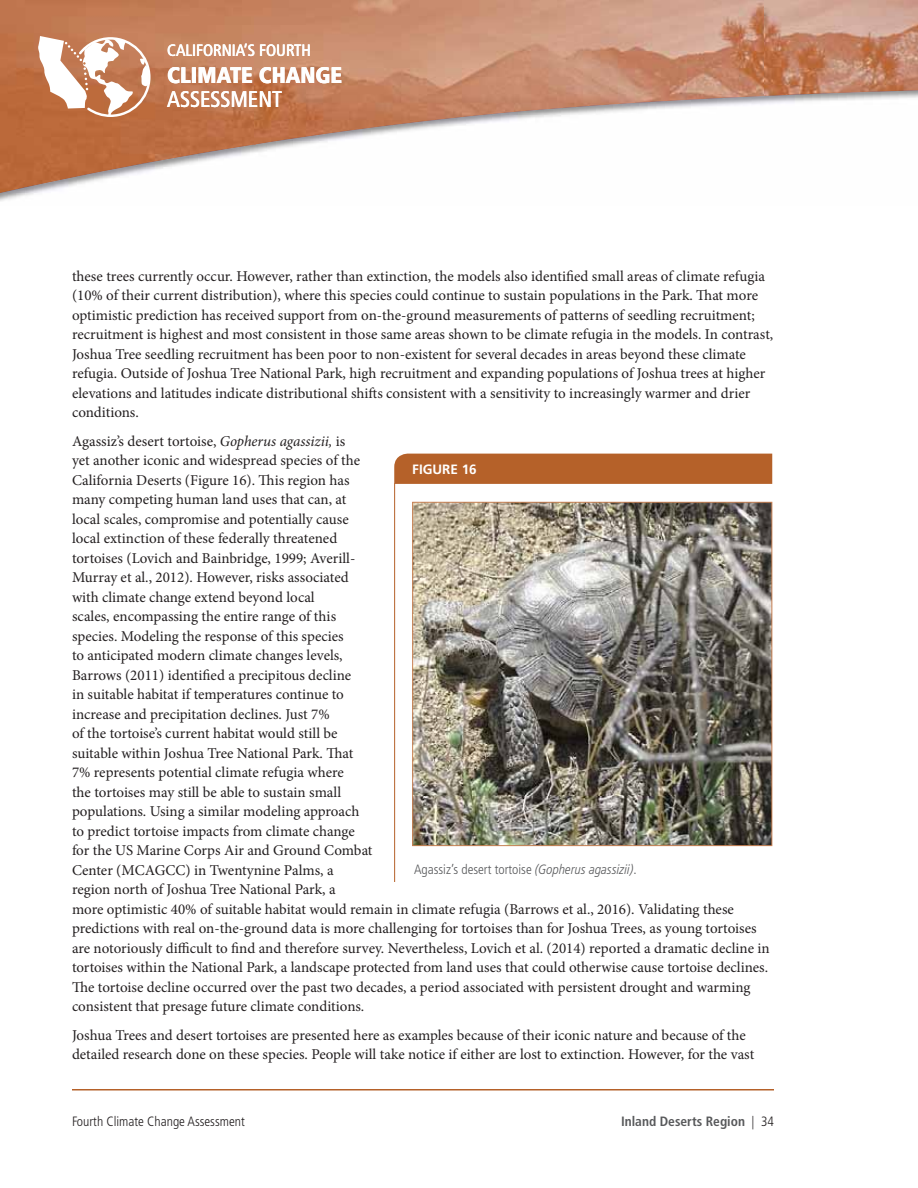
<style>
.page{position:relative;width:918px;height:1188px;background:#fff}
.page>*{position:absolute;margin:0;border:0;box-sizing:border-box;transform-origin:0 0}
.t1{font:900 condensed 22.5px "Frutiger LT Std";color:#fff}
.t2{font:condensed 22.5px "Frutiger LT Std";color:#fff}
.t3{font:condensed 16.5px "Frutiger LT Std";color:#fff}
.t4{font:15px/19.5px "Minion Pro";color:#231f20}
.t5{font:300 condensed 13.5px "Frutiger LT Std";color:#58595b}
.t6{font:300 condensed 13.5px "Frutiger LT Std";color:#231f20}
.t7{font:700 condensed 13.5px "Frutiger LT Std";color:#58595b}
.t8{font:700 13.5px "Frutiger LT Std";color:#fff}
.s1{font-style:italic}
.s2{font-weight:300;color:#231f20}
</style>
<div class="page">
<svg style="left:0;top:97px;width:918px;height:99px"></svg>
<img style="left:0;top:0;width:255px;height:193px">
<img style="left:255px;top:0;width:511px;height:145px">
<img style="left:765px;top:0;width:153px;height:97px">
<svg style="left:38px;top:36px;width:114px;height:82px"></svg>
<hr style="left:72px;top:1089px;width:702px;height:2px;background:#b56129">
<div style="left:394px;top:454px;width:378px;height:30px;background:#b56129"></div>
<hr style="left:394px;top:483px;width:1px;height:399px;background:#b56129">
<img style="left:414px;top:504px;width:356px;height:340px">
<div style="left:412px;top:502px;width:360px;height:344px;border:1px solid #c88154"></div>
<p class="t3" style="left:167px;top:44px;width:145px">CALIFORNIA’S FOURTH</p>
<h1 class="t1" style="left:167px;top:62px;width:177px">CLIMATE CHANGE</h1>
<h1 class="t2" style="left:167px;top:90px;width:116px">ASSESSMENT</h1>
<p class="t4" style="left:72px;top:268px;width:703px">these trees currently occur. However, rather than extinction, the models also identified small areas of climate refugia (10% of their current distribution), where this species could continue to sustain populations in the Park. That more optimistic prediction has received support from on-the-ground measurements of patterns of seedling recruitment; recruitment is highest and most consistent in those same areas shown to be climate refugia in the models. In contrast, Joshua Tree seedling recruitment has been poor to non-existent for several decades in areas beyond these climate refugia. Outside of Joshua Tree National Park, high recruitment and expanding populations of Joshua trees at higher elevations and latitudes indicate distributional shifts consistent with a sensitivity to increasingly warmer and drier conditions.</p>
<p class="t4" style="left:72px;top:433px;width:699px">Agassiz’s desert tortoise, <span class="s1">Gopherus agassizii,</span> is<br>yet another iconic and widespread species of the<br>California Deserts (Figure 16). This region has<br>many competing human land uses that can, at<br>local scales, compromise and potentially cause<br>local extinction of these federally threatened<br>tortoises (Lovich and Bainbridge, 1999; Averill-<br>Murray et al., 2012). However, risks associated<br>with climate change extend beyond local<br>scales, encompassing the entire range of this<br>species. Modeling the response of this species<br>to anticipated modern climate changes levels,<br>Barrows (2011) identified a precipitous decline<br>in suitable habitat if temperatures continue to<br>increase and precipitation declines. Just 7%<br>of the tortoise’s current habitat would still be<br>suitable within Joshua Tree National Park. That<br>7% represents potential climate refugia where<br>the tortoises may still be able to sustain small<br>populations. Using a similar modeling approach<br>to predict tortoise impacts from climate change<br>for the US Marine Corps Air and Ground Combat<br>Center (MCAGCC) in Twentynine Palms, a<br>region north of Joshua Tree National Park, a<br>more optimistic 40% of suitable habitat would remain in climate refugia (Barrows et al., 2016). Validating these predictions with real on-the-ground data is more challenging for tortoises than for Joshua Trees, as young tortoises are notoriously difficult to find and therefore survey. Nevertheless, Lovich et al. (2014) reported a dramatic decline in tortoises within the National Park, a landscape protected from land uses that could otherwise cause tortoise declines.<br>The tortoise decline occurred over the past two decades, a period associated with persistent drought and warming consistent that presage future climate conditions.</p>
<p class="t4" style="left:72px;top:1027px;width:684px">Joshua Trees and desert tortoises are presented here as examples because of their iconic nature and because of the detailed research done on these species. People will take notice if either are lost to extinction. However, for the vast</p>
<p class="t8" style="left:412px;top:464px;width:66px">FIGURE 16</p>
<p class="t5" style="left:414px;top:864px;width:224px">Agassiz’s desert tortoise <span class="s1">(Gopherus agassizii)</span>.</p>
<p class="t6" style="left:72px;top:1116px;width:174px">Fourth Climate Change Assessment</p>
<p class="t7" style="left:621px;top:1116px;width:154px">Inland Deserts Region <span class="s2">| 34</span></p>
</div>
